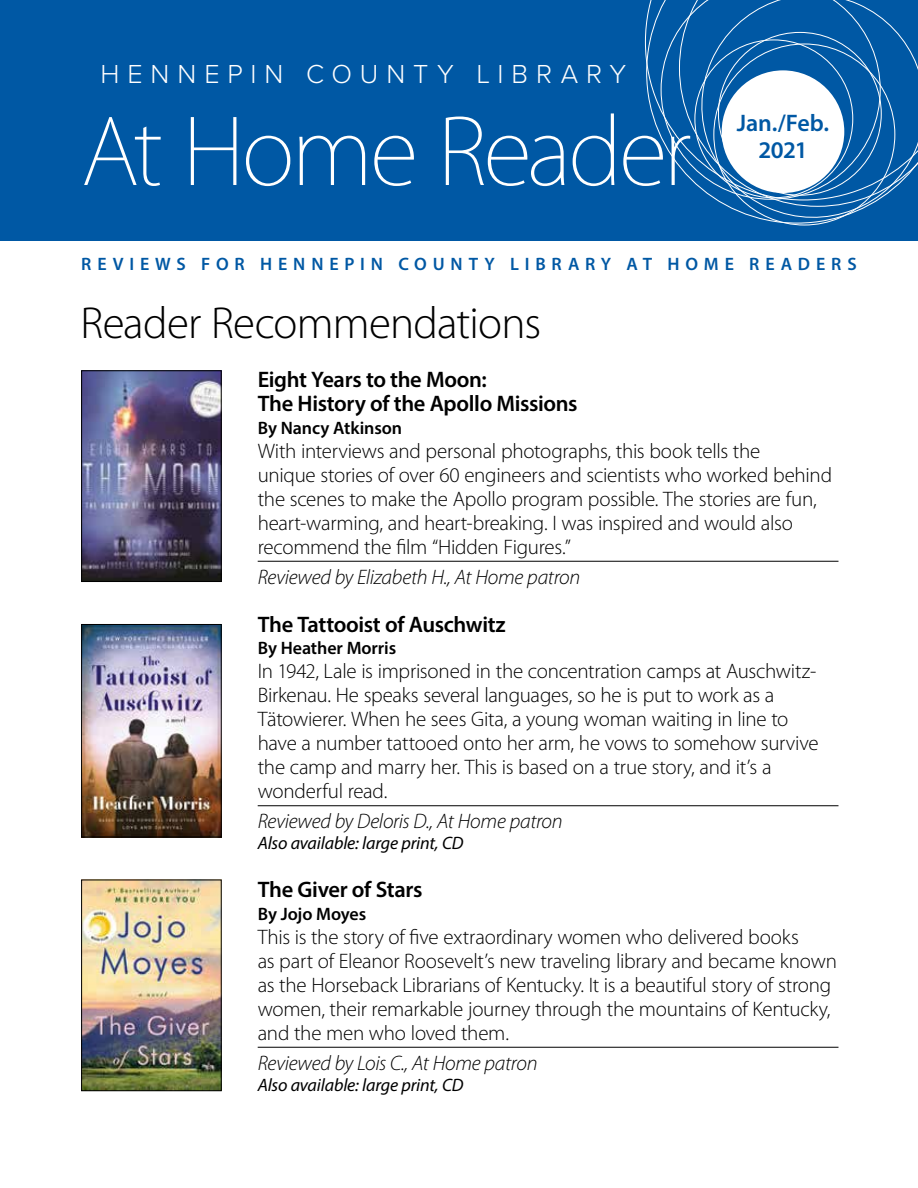
<style>
.page{position:relative;width:918px;height:1188px;background:#fff}
.page>*{position:absolute;margin:0;border:0;box-sizing:border-box;transform-origin:0 0}
.t1{font:200 90px "Koz Go Pro";letter-spacing:-.035em;color:#fff}
.t2{font:300 45px "Myriad Pro";letter-spacing:-.015em;color:#000}
.t3{font:300 27px "Proxima Nova";letter-spacing:.295em;color:#fff}
.t4{font:600 24px "Myriad Pro";letter-spacing:-.01em;color:#0058a4}
.t5{font:600 22.5px/24px "Myriad Pro";letter-spacing:-.015em;color:#000}
.t6{font:300 21px/24px "Myriad Pro";letter-spacing:-.01em;color:#000}
.t7{font:italic 300 21px "Myriad Pro";letter-spacing:-.015em;color:#000}
.t8{font:italic 18px "Myriad Pro";letter-spacing:-.01em;color:#000}
.t9{font:600 18px "Myriad Pro";letter-spacing:.33em;color:#0058a4}
.t10{font:600 18px "Myriad Pro";letter-spacing:-.005em;color:#000}
</style>
<div class="page">
<div style="left:0;top:0;width:918px;height:240px;background:#0058a4"></div>
<svg style="left:646px;top:0;width:15px;height:138px"></svg>
<svg style="left:661px;top:0;width:26px;height:176px"></svg>
<svg style="left:687px;top:0;width:231px;height:226px"></svg>
<img style="left:83px;top:882px;width:136px;height:207px">
<div style="left:81px;top:880px;width:140px;height:211px;border:1px solid #000"></div>
<img style="left:83px;top:373px;width:136px;height:207px">
<div style="left:81px;top:371px;width:140px;height:211px;border:1px solid #000"></div>
<img style="left:83px;top:626px;width:136px;height:209px">
<div style="left:81px;top:624px;width:140px;height:213px;border:1px solid #000"></div>
<div style="left:722px;top:70px;width:122px;height:123px;background:#fff;border-radius:50%"></div>
<hr style="left:258px;top:561px;width:581px;height:1px;background:#000">
<hr style="left:258px;top:805px;width:581px;height:1px;background:#000">
<hr style="left:258px;top:1047px;width:581px;height:1px;background:#000">
<p class="t3" style="left:100px;top:54px;width:527px">HENNEPIN COUNTY LIBRARY</p>
<h1 class="t1" style="left:81px;top:93px;width:612px">At Home Reader</h1>
<p class="t4" style="left:737px;top:108px;width:94px">Jan./Feb.</p>
<p class="t4" style="left:758px;top:135px;width:51px">2021</p>
<p class="t9" style="left:81px;top:253px;width:777px">REVIEWS FOR HENNEPIN COUNTY LIBRARY AT HOME READERS</p>
<h2 class="t2" style="left:81px;top:298px;width:462px">Reader Recommendations</h2>
<p class="t5" style="left:258px;top:367px;width:321px">Eight Years to the Moon:<br>The History of the Apollo Missions</p>
<p class="t10" style="left:258px;top:416px;width:146px">By Nancy Atkinson</p>
<p class="t6" style="left:258px;top:439px;width:576px">With interviews and personal photographs, this book tells the<br>unique stories of over 60 engineers and scientists who worked behind the scenes to make the Apollo program possible. The stories are fun, heart-warming, and heart-breaking. I was inspired and would also recommend the film “Hidden Figures.”</p>
<p class="t7" style="left:258px;top:566px;width:324px">Reviewed by Elizabeth H., At Home patron</p>
<p class="t5" style="left:258px;top:612px;width:250px">The Tattooist of Auschwitz</p>
<p class="t10" style="left:258px;top:637px;width:140px">By Heather Morris</p>
<p class="t6" style="left:258px;top:660px;width:563px">In 1942, Lale is imprisoned in the concentration camps at Auschwitz-Birkenau. He speaks several languages, so he is put to work as a Tätowierer. When he sees Gita, a young woman waiting in line to have a number tattooed onto her arm, he vows to somehow survive the camp and marry her. This is based on a true story, and it’s a wonderful read.</p>
<p class="t7" style="left:258px;top:810px;width:306px">Reviewed by Deloris D., At Home patron</p>
<p class="t8" style="left:258px;top:832px;width:207px">Also available: large print, CD</p>
<p class="t5" style="left:258px;top:877px;width:166px">The Giver of Stars</p>
<p class="t10" style="left:258px;top:902px;width:110px">By Jojo Moyes</p>
<p class="t6" style="left:258px;top:925px;width:581px">This is the story of five extraordinary women who delivered books<br>as part of Eleanor Roosevelt’s new traveling library and became known as the Horseback Librarians of Kentucky. It is a beautiful story of strong women, their remarkable journey through the mountains of Kentucky, and the men who loved them.</p>
<p class="t7" style="left:258px;top:1052px;width:281px">Reviewed by Lois C., At Home patron</p>
<p class="t8" style="left:258px;top:1074px;width:207px">Also available: large print, CD</p>
</div>
